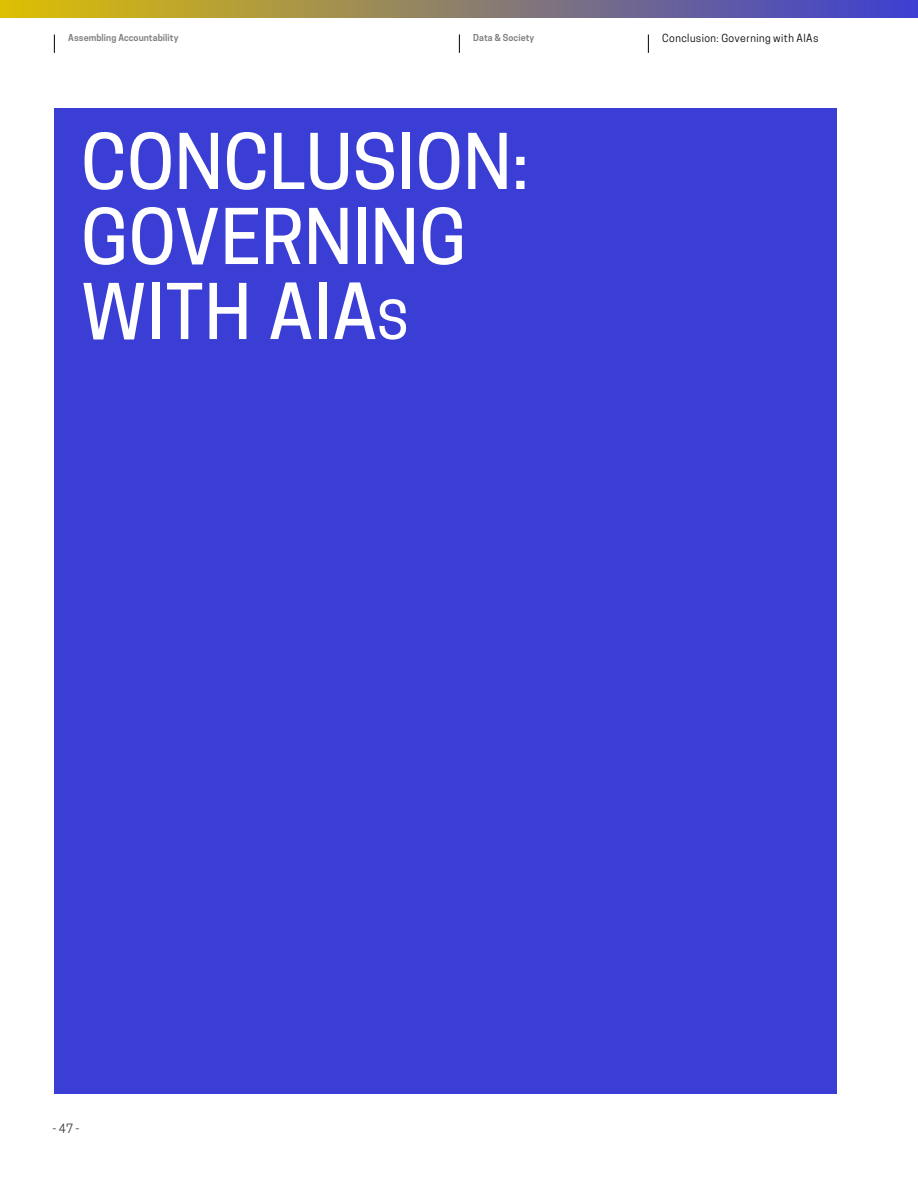
<style>
.page{position:relative;width:918px;height:1188px;background:#fff}
.page>*{position:absolute;margin:0;border:0;box-sizing:border-box;transform-origin:0 0}
.t1{font:500 72px/75px "Cooper Hewitt";letter-spacing:.005em;color:#fff}
.t2{font:12px "Cooper Hewitt";color:#393939}
.t3{font:10.5px "Cooper Hewitt";letter-spacing:.04em;color:#000}
.t4{font:600 9px "Cooper Hewitt";letter-spacing:.01em;color:#808080}
.s1{font-size:50.4px}
</style>
<div class="page">
<svg style="left:54px;top:34px;width:1px;height:19px"></svg>
<svg style="left:459px;top:34px;width:1px;height:19px"></svg>
<svg style="left:648px;top:34px;width:1px;height:19px"></svg>
<div style="left:0;top:0;width:918px;height:18px;background:linear-gradient(to right,#debf02,#3c3fd2)"></div>
<div style="left:54px;top:108px;width:783px;height:986px;background:#3b3ed4"></div>
<p class="t4" style="left:68px;top:33px;width:112px">Assembling Accountability</p>
<p class="t4" style="left:473px;top:33px;width:63px">Data &amp; Society</p>
<h1 class="t1" style="left:81px;top:125px;width:449px">CONCLUSION:<br>GOVERNING<br>WITH AIA<span class="s1">s</span></h1>
<p class="t3" style="left:662px;top:32px;width:158px">Conclusion: Governing with AIAs</p>
<h2 class="t2" style="left:52px;top:1122px;width:29px">- 47 -</h2>
</div>
